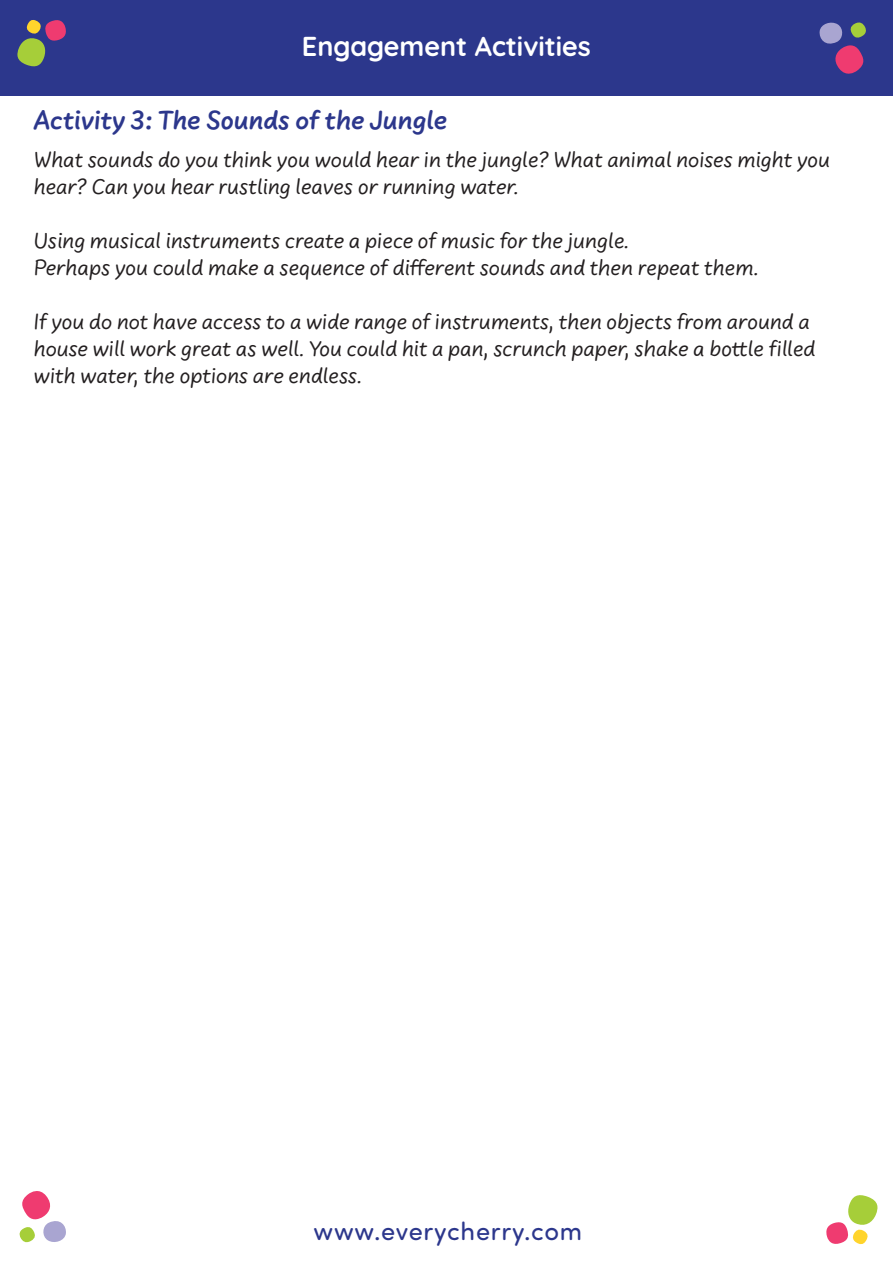
<style>
.page{position:relative;width:893px;height:1263px;background:#fff}
.page>*{position:absolute;margin:0;border:0;box-sizing:border-box;transform-origin:0 0}
.Heading{font:700 27.3px "Uberhand Pro";color:#2c378c}
.Page_Title{font:700 27.3px "Quicksand";color:#fff}
.t1{font:25.5px "Sofia Pro Soft";letter-spacing:.03em;color:#2c378c}
.Body{font:22.65px/27px "Uberhand Pro";color:#231f20}
</style>
<div class="page">
<svg style="left:826px;top:1195px;width:52px;height:50px"></svg>
<svg style="left:19px;top:1191px;width:47px;height:52px"></svg>
<div style="left:0;top:0;width:893px;height:96px;background:#2c378c"></div>
<svg style="left:17px;top:20px;width:49px;height:47px"></svg>
<svg style="left:819px;top:22px;width:47px;height:52px"></svg>
<p class="Page_Title" style="left:302px;top:24px;width:290px">Engagement Activities</p>
<p class="Heading" style="left:34px;top:100px;width:415px">Activity 3: The Sounds of the Jungle</p>
<p class="Body" style="left:34px;top:144px;width:798px">What sounds do you think you would hear in the jungle? What animal noises might you hear? Can you hear rustling leaves or running water.</p>
<p class="Body" style="left:34px;top:225px;width:597px">Using musical instruments create a piece of music for the jungle.</p>
<p class="Body" style="left:34px;top:252px;width:727px">Perhaps you could make a sequence of different sounds and then repeat them.</p>
<p class="Body" style="left:34px;top:306px;width:783px">If you do not have access to a wide range of instruments, then objects from around a house will work great as well. You could hit a pan, scrunch paper, shake a bottle filled with water, the options are endless.</p>
<p class="t1" style="left:314px;top:1214px;width:270px">www.everycherry.com</p>
</div>
